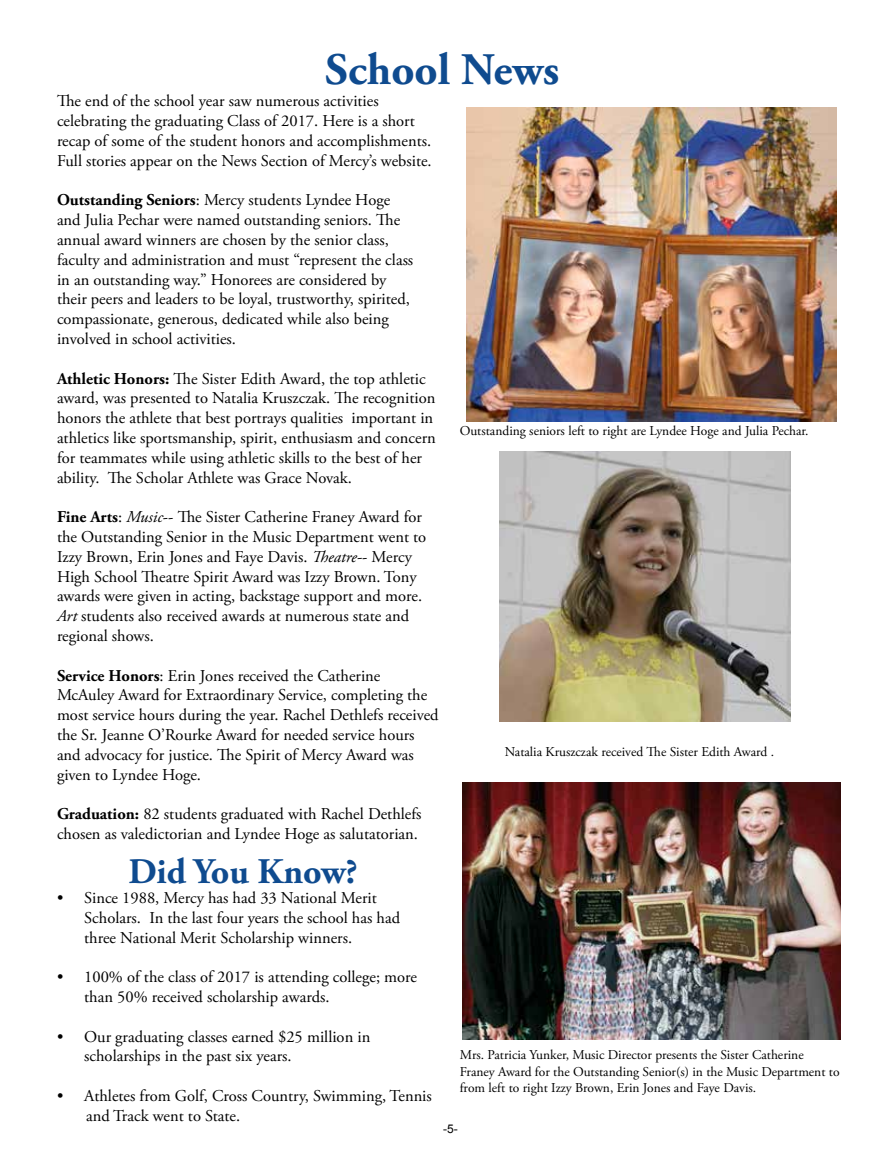
<style>
.page{position:relative;width:891px;height:1161px;background:#fff}
.page>*{position:absolute;margin:0;border:0;box-sizing:border-box;transform-origin:0 0}
.t1{font:700 45px "Adobe Garamond Pro";color:#0f4b8f}
.t2{font:700 36px "Adobe Garamond Pro";color:#0f4b8f}
.t3{font:16.5px/19.8px "Adobe Garamond Pro";color:#000}
.t4{font:13.5px/16.2px "Adobe Garamond Pro";color:#000}
.t5{font:12px "Arial";color:#000}
.s1{font-weight:700}
.s2{font-style:italic}
</style>
<div class="page">
<img style="left:500px;top:452px;width:291px;height:270px">
<img style="left:466px;top:108px;width:371px;height:314px">
<img style="left:462px;top:782px;width:379px;height:258px">
<h1 class="t1" style="left:325px;top:44px;width:235px">School News</h1>
<p class="t3" style="left:57px;top:92px;width:376px">The end of the school year saw numerous activities celebrating the graduating Class of 2017. Here is a short recap of some of the student honors and accomplishments.<br>Full stories appear on the News Section of Mercy’s website.</p>
<p class="t3" style="left:57px;top:191px;width:358px"><span class="s1">Outstanding Seniors</span>: Mercy students Lyndee Hoge and Julia Pechar were named outstanding seniors. The annual award winners are chosen by the senior class, faculty and administration and must “represent the class in an outstanding way.” Honorees are considered by their peers and leaders to be loyal, trustworthy, spirited, compassionate, generous, dedicated while also being involved in school activities.</p>
<p class="t3" style="left:57px;top:369px;width:380px"><span class="s1">Athletic Honors:</span> The Sister Edith Award, the top athletic award, was presented to Natalia Kruszczak. The recognition honors the athlete that best portrays qualities important in athletics like sportsmanship, spirit, enthusiasm and concern for teammates while using athletic skills to the best of her ability. The Scholar Athlete was Grace Novak.</p>
<p class="t3" style="left:57px;top:508px;width:371px"><span class="s1">Fine Arts</span>: <span class="s2">Music</span>-- The Sister Catherine Franey Award for the Outstanding Senior in the Music Department went to Izzy Brown, Erin Jones and Faye Davis. <span class="s2">Theatre-</span>- Mercy High School Theatre Spirit Award was Izzy Brown. Tony awards were given in acting, backstage support and more.<br><span class="s2">Art</span> students also received awards at numerous state and regional shows.</p>
<p class="t3" style="left:57px;top:666px;width:383px"><span class="s1">Service Honors</span>: Erin Jones received the Catherine McAuley Award for Extraordinary Service, completing the most service hours during the year. Rachel Dethlefs received the Sr. Jeanne O’Rourke Award for needed service hours and advocacy for justice. The Spirit of Mercy Award was given to Lyndee Hoge.</p>
<p class="t3" style="left:57px;top:805px;width:366px"><span class="s1">Graduation:</span> 82 students graduated with Rachel Dethlefs chosen as valedictorian and Lyndee Hoge as salutatorian.</p>
<h2 class="t2" style="left:128px;top:851px;width:231px">Did You Know?</h2>
<p class="t3" style="left:84px;top:888px;width:317px;text-indent:-27px">• Since 1988, Mercy has had 33 National Merit<br>Scholars. In the last four years the school has had three National Merit Scholarship winners.</p>
<p class="t3" style="left:84px;top:968px;width:334px;text-indent:-27px">• 100% of the class of 2017 is attending college; more than 50% received scholarship awards.</p>
<p class="t3" style="left:84px;top:1027px;width:288px;text-indent:-27px">• Our graduating classes earned $25 million in scholarships in the past six years.</p>
<p class="t3" style="left:86px;top:1086px;width:347px;text-indent:-29px">• Athletes from Golf, Cross Country, Swimming, Tennis and Track went to State.</p>
<p class="t4" style="left:460px;top:423px;width:350px">Outstanding seniors left to right are Lyndee Hoge and Julia Pechar.</p>
<p class="t4" style="left:505px;top:744px;width:271px">Natalia Kruszczak received The Sister Edith Award .</p>
<p class="t4" style="left:460px;top:1047px;width:381px">Mrs. Patricia Yunker, Music Director presents the Sister Catherine<br>Franey Award for the Outstanding Senior(s) in the Music Department to from left to right Izzy Brown, Erin Jones and Faye Davis.</p>
<p class="t5" style="left:443px;top:1121px;width:16px">-5-</p>
</div>
